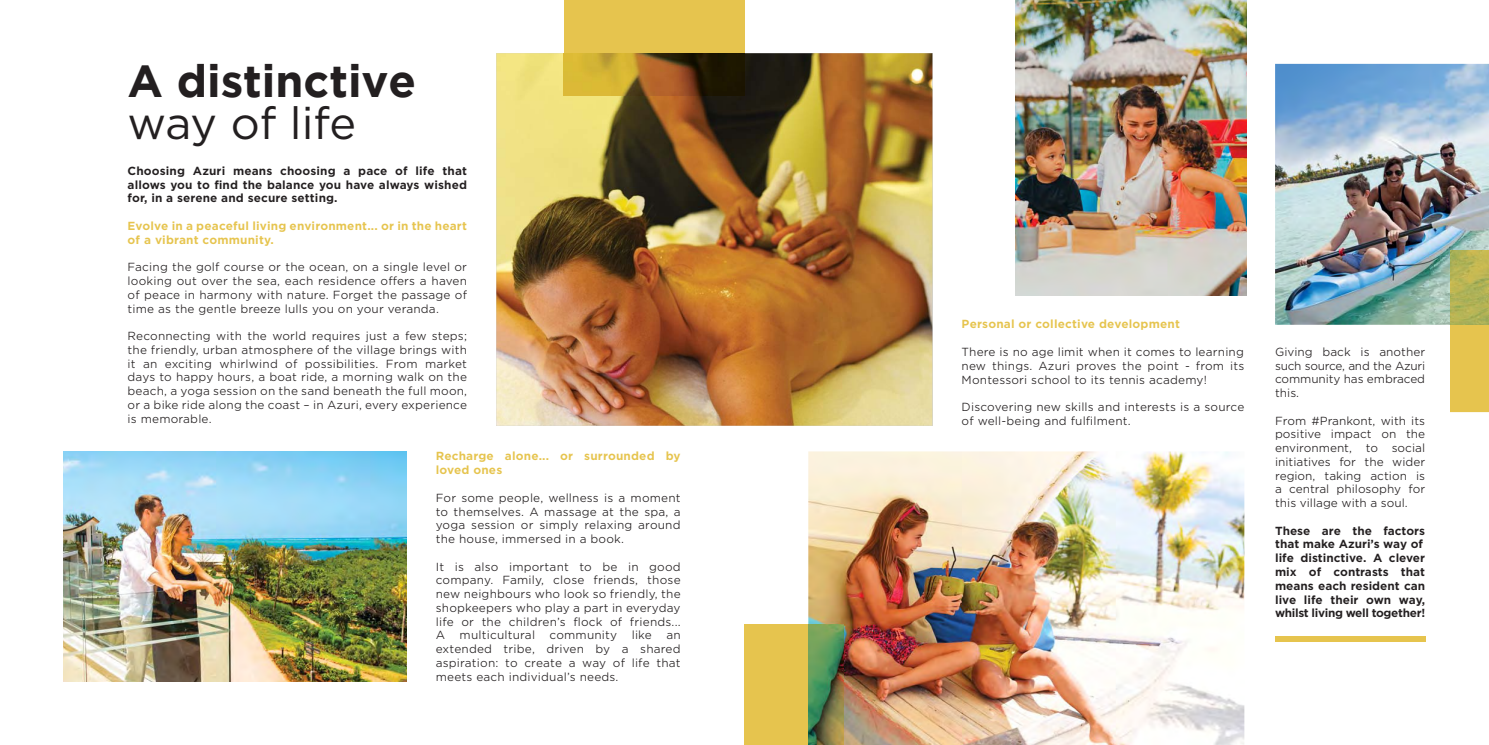
<style>
.page{position:relative;width:1489px;height:745px;background:#fff}
.page>*{position:absolute;margin:0;border:0;box-sizing:border-box;transform-origin:0 0}
.t1{font:700 45px "Gotham";color:#231f20}
.t2{font:45px "Gotham";letter-spacing:-.005em;color:#231f20}
.t3{font:300 11.25px/13.8px "Gotham S Sm";letter-spacing:.015em;color:#231f20;text-align:justify}
.t4{font:700 11.25px/13.8px "Gotham S Sm";color:#231f20;text-align:justify}
.t5{font:700 11.25px/13.8px "Gotham S Sm";letter-spacing:.015em;color:#e6c44e}
</style>
<div class="page">
<img style="left:496px;top:53px;width:436px;height:372px">
<img style="left:808px;top:451px;width:436px;height:293px">
<img style="left:64px;top:451px;width:342px;height:229px">
<img style="left:1015px;top:0;width:231px;height:295px">
<img style="left:1275px;top:64px;width:213px;height:260px">
<div style="left:563px;top:0;width:181px;height:53px;background:#e6c44e"></div>
<img style="left:563px;top:53px;width:181px;height:43px">
<div style="left:1274px;top:636px;width:150px;height:5px;background:#e6c44e"></div>
<div style="left:744px;top:624px;width:64px;height:120px;background:#e6c44e"></div>
<img style="left:808px;top:624px;width:35px;height:120px">
<div style="left:1449px;top:324px;width:39px;height:88px;background:#e6c44e"></div>
<img style="left:1449px;top:250px;width:39px;height:74px">
<h1 class="t1" style="left:128px;top:64px;width:290px">A distinctive</h1>
<h1 class="t2" style="left:128px;top:106px;width:230px">way of life</h1>
<p class="t4" style="left:128px;top:165px;width:341px">Choosing Azuri means choosing a pace of life that allows you to find the balance you have always wished for, in a serene and secure setting.</p>
<p class="t5" style="left:128px;top:220px;width:341px">Evolve in a peaceful living environment... or in the heart of a vibrant community.</p>
<p class="t3" style="left:128px;top:261px;width:341px">Facing the golf course or the ocean, on a single level or looking out over the sea, each residence offers a haven of peace in harmony with nature. Forget the passage of time as the gentle breeze lulls you on your veranda.</p>
<p class="t3" style="left:128px;top:330px;width:341px">Reconnecting with the world requires just a few steps; the friendly, urban atmosphere of the village brings with it an exciting whirlwind of possibilities. From market days to happy hours, a boat ride, a morning walk on the beach, a yoga session on the sand beneath the full moon, or a bike ride along the coast – in Azuri, every experience is memorable.</p>
<p class="t5" style="left:436px;top:450px;width:246px">Recharge alone... or surrounded by loved ones</p>
<p class="t3" style="left:436px;top:491px;width:246px">For some people, wellness is a moment to themselves. A massage at the spa, a yoga session or simply relaxing around the house, immersed in a book.</p>
<p class="t3" style="left:436px;top:560px;width:246px">It is also important to be in good company. Family, close friends, those new neighbours who look so friendly, the shopkeepers who play a part in everyday life or the children’s flock of friends...<br>A</p>
<p class="t3" style="left:459px;top:629px;width:77px">multicultural</p>
<p class="t3" style="left:549px;top:629px;width:69px">community</p>
<p class="t3" style="left:631px;top:629px;width:22px">like</p>
<p class="t3" style="left:436px;top:629px;width:246px;text-indent:231px">an extended tribe, driven by a shared aspiration: to create a way of life that meets each individual’s needs.</p>
<p class="t5" style="left:961px;top:318px;width:220px">Personal or collective development</p>
<p class="t3" style="left:961px;top:345px;width:284px">There is no age limit when it comes to learning new things. Azuri proves the point - from its Montessori school to its tennis academy!</p>
<p class="t3" style="left:961px;top:400px;width:284px">Discovering new skills and interests is a source of well-being and fulfilment.</p>
<p class="t3" style="left:1274px;top:345px;width:152px">Giving back is another such source, and the Azuri community has embraced this.</p>
<p class="t3" style="left:1274px;top:414px;width:152px">From #Prankont, with its positive impact on the environment, to social initiatives for the wider region, taking action is a central philosophy for this village with a soul.</p>
<p class="t4" style="left:1274px;top:524px;width:152px;text-align:left">These are the factors that make Azuri’s way of life distinctive. A clever mix of contrasts that means each resident can live life their own way, whilst living well together!</p>
</div>
